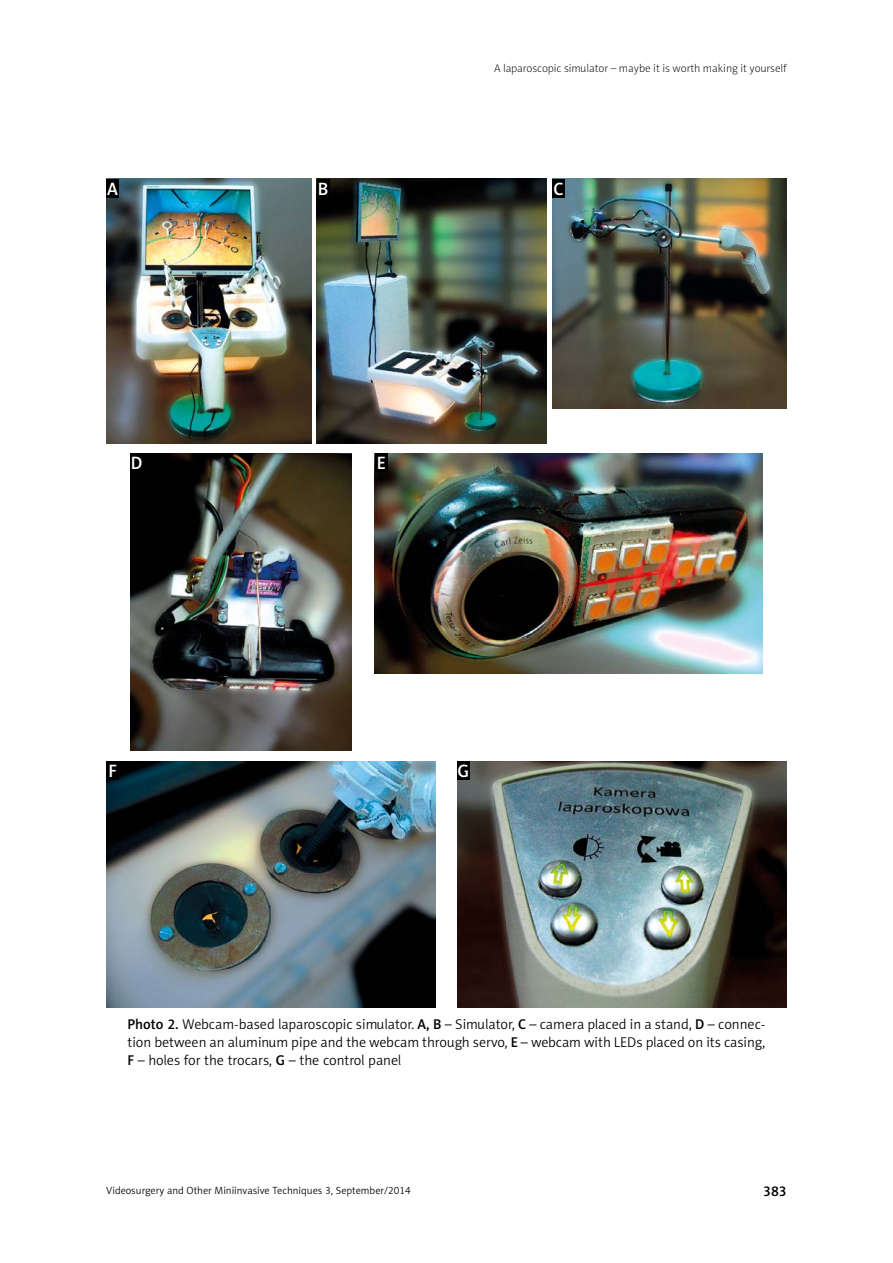
<style>
.page{position:relative;width:893px;height:1263px;background:#fff}
.page>*{position:absolute;margin:0;border:0;box-sizing:border-box;transform-origin:0 0}
.t1{font:18px "Naomi Sans EFN Medium";color:#fff}
.t2{font:14.25px/18px "Naomi Sans EFN Light";color:#000;text-align:justify}
.t3{font:14.25px "Naomi Sans EFN Medium";color:#000}
.t4{font:11.25px "Naomi Sans EFN Thin";color:#000}
.t5{font:10.5px "Naomi Sans EFN Light";color:#000}
.s1{font-family:"Naomi Sans EFN Medium"}
</style>
<div class="page">
<img style="left:106px;top:179px;width:205px;height:264px">
<img style="left:317px;top:179px;width:229px;height:264px">
<img style="left:552px;top:179px;width:235px;height:229px">
<img style="left:130px;top:453px;width:221px;height:297px">
<img style="left:375px;top:453px;width:388px;height:220px">
<img style="left:106px;top:761px;width:330px;height:246px">
<img style="left:457px;top:761px;width:330px;height:246px">
<div style="left:106px;top:179px;width:13px;height:19px;background:#000"></div>
<div style="left:317px;top:179px;width:12px;height:19px;background:#000"></div>
<div style="left:552px;top:179px;width:13px;height:19px;background:#000"></div>
<div style="left:130px;top:453px;width:13px;height:19px;background:#000"></div>
<div style="left:375px;top:453px;width:13px;height:19px;background:#000"></div>
<div style="left:106px;top:761px;width:13px;height:19px;background:#000"></div>
<div style="left:457px;top:761px;width:13px;height:19px;background:#000"></div>
<p class="t4" style="left:494px;top:62px;width:294px">A laparoscopic simulator – maybe it is worth making it yourself</p>
<p class="t1" style="left:107px;top:178px;width:12px">A</p>
<p class="t1" style="left:318px;top:178px;width:12px">B</p>
<p class="t1" style="left:553px;top:178px;width:12px">C</p>
<p class="t1" style="left:131px;top:452px;width:13px">D</p>
<p class="t1" style="left:377px;top:452px;width:11px">E</p>
<p class="t1" style="left:108px;top:760px;width:10px">F</p>
<p class="t1" style="left:458px;top:760px;width:13px">G</p>
<p class="t2" style="left:128px;top:1015px;width:639px"><span class="s1">Photo 2.</span> Webcam-based laparoscopic simulator. <span class="s1">A, B</span> – Simulator, <span class="s1">C</span> – camera placed in a stand, <span class="s1">D</span> – connec&shy;tion between an aluminum pipe and the webcam through servo, <span class="s1">E</span> – webcam with LEDs placed on its casing, <span class="s1">F</span> – holes for the trocars, <span class="s1">G</span> – the control panel</p>
<p class="t5" style="left:106px;top:1185px;width:306px">Videosurgery and Other Miniinvasive Techniques 3, September/2014</p>
<p class="t3" style="left:763px;top:1182px;width:25px">383</p>
</div>
